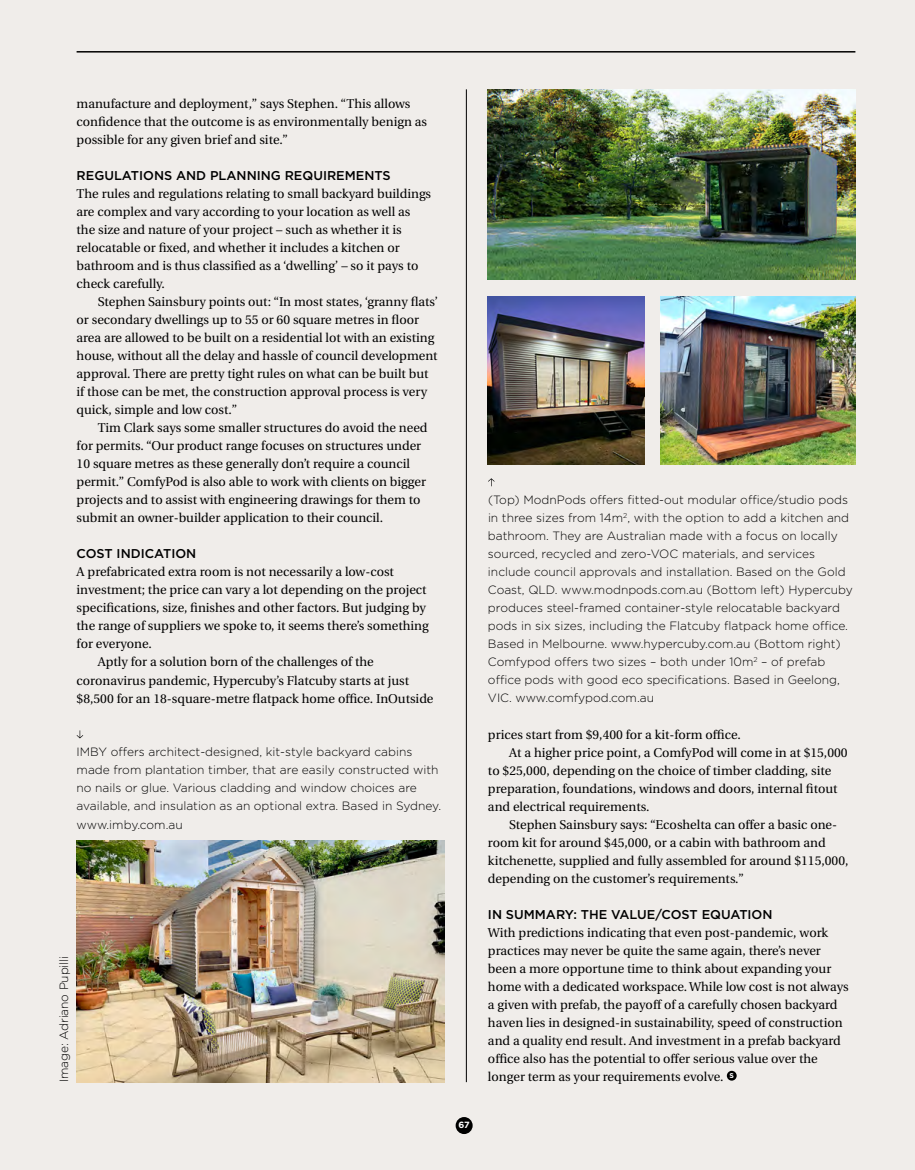
<style>
.page{position:relative;width:915px;height:1170px;background:#fff}
.page>*{position:absolute;margin:0;border:0;box-sizing:border-box;transform-origin:0 0}
.t1{font:12.75px/18px "Heuristica";color:#000}
.t2{font:500 12.75px "Gotham";color:#000}
.t3{font:300 12px/18px "Gotham";color:#000}
.t4{font:700 9px "Gotham";color:#fff}
</style>
<div class="page">
<div style="left:0;top:0;width:914px;height:1169px;background:#f0edea"></div>
<div style="left:455px;top:1116px;width:17px;height:17px;background:#000;border-radius:50%"></div>
<hr style="left:466px;top:89px;width:1px;height:992px;background:#000">
<hr style="left:77px;top:51px;width:778px;height:2px;background:#000">
<svg style="left:726px;top:1070px;width:10px;height:10px"></svg>
<img style="left:77px;top:840px;width:367px;height:241px">
<img style="left:488px;top:89px;width:367px;height:190px">
<img style="left:660px;top:296px;width:195px;height:168px">
<img style="left:488px;top:296px;width:156px;height:168px">
<svg style="left:488px;top:478px;width:6px;height:8px"></svg>
<svg style="left:77px;top:730px;width:6px;height:8px"></svg>
<p class="t1" style="left:77px;top:95px;width:352px">manufacture and deployment,” says Stephen. “This allows confidence that the outcome is as environmentally benign as possible for any given brief and site.”</p>
<p class="t2" style="left:77px;top:167px;width:315px">REGULATIONS AND PLANNING REQUIREMENTS</p>
<p class="t1" style="left:77px;top:185px;width:356px">The rules and regulations relating to small backyard buildings are complex and vary according to your location as well as the size and nature of your project – such as whether it is relocatable or fixed, and whether it includes a kitchen or bathroom and is thus classified as a ‘dwelling’ – so it pays to check carefully.</p>
<p class="t1" style="left:77px;top:293px;width:363px;text-indent:21px">Stephen Sainsbury points out: “In most states, ‘granny flats’ or secondary dwellings up to 55 or 60 square metres in floor area are allowed to be built on a residential lot with an existing house, without all the delay and hassle of council development approval. There are pretty tight rules on what can be built but if those can be met, the construction approval process is very quick, simple and low cost.”</p>
<p class="t1" style="left:77px;top:419px;width:352px;text-indent:21px">Tim Clark says some smaller structures do avoid the need for permits. “Our product range focuses on structures under 10 square metres as these generally don’t require a council permit.” ComfyPod is also able to work with clients on bigger projects and to assist with engineering drawings for them to submit an owner-builder application to their council.</p>
<p class="t2" style="left:77px;top:545px;width:121px">COST INDICATION</p>
<p class="t1" style="left:77px;top:563px;width:319px">A prefabricated extra room is not necessarily a low-cost</p>
<p class="t1" style="left:77px;top:581px;width:351px">investment; the price can vary a lot depending on the project</p>
<p class="t1" style="left:77px;top:599px;width:350px">specifications, size, finishes and other factors. But judging by</p>
<p class="t1" style="left:77px;top:617px;width:353px">the range of suppliers we spoke to, it seems there’s something</p>
<p class="t1" style="left:77px;top:635px;width:77px">for everyone.</p>
<p class="t1" style="left:98px;top:653px;width:277px">Aptly for a solution born of the challenges of the</p>
<p class="t1" style="left:77px;top:671px;width:334px">coronavirus pandemic, Hypercuby’s Flatcuby starts at just</p>
<p class="t1" style="left:77px;top:689px;width:358px">$8,500 for an 18-square-metre flatpack home office. InOutside</p>
<p class="t3" style="left:77px;top:742px;width:366px">IMBY offers architect-designed, kit-style backyard cabins made from plantation timber, that are easily constructed with no nails or glue. Various cladding and window choices are available, and insulation as an optional extra. Based in Sydney. www.imby.com.au</p>
<p class="t3" style="left:55px;top:1081px;width:128px;rotate:-90deg">Image: Adriano Pupilli</p>
<p class="t4" style="left:458px;top:1119px;width:13px">67</p>
<p class="t3" style="left:488px;top:490px;width:366px">(Top) ModnPods offers fitted-out modular office/studio pods in three sizes from 14m<sup>2</sup>, with the option to add a kitchen and bathroom. They are Australian made with a focus on locally sourced, recycled and zero-VOC materials, and services include council approvals and installation. Based on the Gold Coast, QLD. www.modnpods.com.au (Bottom left) Hypercuby produces steel-framed container-style relocatable backyard pods in six sizes, including the Flatcuby flatpack home office.<br>Based in Melbourne. www.hypercuby.com.au (Bottom right)<br>Comfypod offers two sizes – both under 10m<sup>2</sup> – of prefab office pods with good eco specifications. Based in Geelong, VIC. www.comfypod.com.au</p>
<p class="t1" style="left:488px;top:725px;width:254px">prices start from $9,400 for a kit-form office.</p>
<p class="t1" style="left:509px;top:743px;width:340px">At a higher price point, a ComfyPod will come in at $15,000</p>
<p class="t1" style="left:488px;top:761px;width:345px">to $25,000, depending on the choice of timber cladding, site</p>
<p class="t1" style="left:488px;top:779px;width:351px">preparation, foundations, windows and doors, internal fitout</p>
<p class="t1" style="left:488px;top:797px;width:163px">and electrical requirements.</p>
<p class="t1" style="left:509px;top:815px;width:329px">Stephen Sainsbury says: “Ecoshelta can offer a basic one-</p>
<p class="t1" style="left:488px;top:833px;width:339px">room kit for around $45,000, or a cabin with bathroom and</p>
<p class="t1" style="left:488px;top:851px;width:362px">kitchenette, supplied and fully assembled for around $115,000,</p>
<p class="t1" style="left:488px;top:869px;width:257px">depending on the customer’s requirements.”</p>
<p class="t2" style="left:488px;top:905px;width:286px">IN SUMMARY: THE VALUE/COST EQUATION</p>
<p class="t1" style="left:488px;top:923px;width:362px">With predictions indicating that even post-pandemic, work practices may never be quite the same again, there’s never been a more opportune time to think about expanding your home with a dedicated workspace. While low cost is not always a given with prefab, the payoff of a carefully chosen backyard haven lies in designed-in sustainability, speed of construction and a quality end result. And investment in a prefab backyard office also has the potential to offer serious value over the longer term as your requirements evolve. <sup>S</sup></p>
</div>
